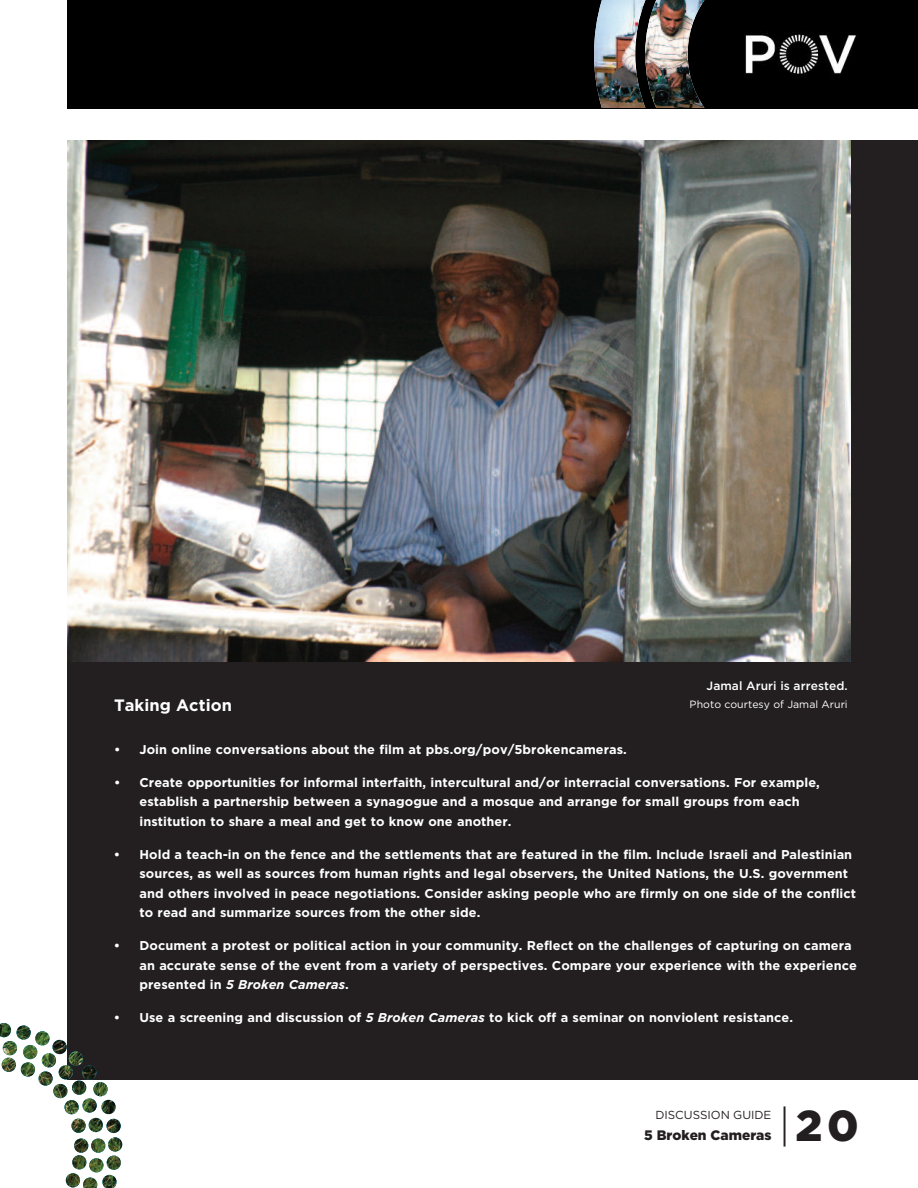
<style>
.page{position:relative;width:918px;height:1188px;background:#fff}
.page>*{position:absolute;margin:0;border:0;box-sizing:border-box;transform-origin:0 0}
.t1{font:900 43.35px "Gotham";color:#231f20}
.t2{font:700 16.5px "Gotham";letter-spacing:.005em;color:#fff}
.t3{font:900 13.65px "Gotham";color:#231f20}
.t4{font:700 12.75px/19.5px "Gotham";letter-spacing:.005em;color:#fff}
.t5{font:500 12px "Gotham";letter-spacing:.005em;color:#fff}
.t6{font:11.7px "Gotham";color:#231f20}
.t7{font:10.5px "Gotham";letter-spacing:.005em;color:#fff}
.s1{font-style:italic}
.s2{font-weight:300}
</style>
<div class="page">
<div style="left:68px;top:140px;width:850px;height:940px;background:#231f20"></div>
<div style="left:68px;top:0;width:850px;height:108px;background:#000"></div>
<img style="left:745px;top:33px;width:112px;height:43px">
<img style="left:594px;top:0;width:110px;height:108px">
<img style="left:68px;top:140px;width:782px;height:521px">
<svg style="left:65px;top:1086px;width:57px;height:102px"></svg>
<img style="left:0;top:1023px;width:107px;height:110px">
<p class="t5" style="left:707px;top:679px;width:143px">Jamal Aruri is arrested.</p>
<p class="t7" style="left:690px;top:698px;width:160px">Photo courtesy of Jamal Aruri</p>
<p class="t2" style="left:114px;top:696px;width:120px">Taking Action</p>
<p class="t4" style="left:114px;top:739px;width:514px">• Join online conversations about the film at pbs.org/pov/5brokencameras.</p>
<p class="t4" style="left:139px;top:772px;width:682px;text-indent:-25px">• Create opportunities for informal interfaith, intercultural and/or interracial conversations. For example, establish a partnership between a synagogue and a mosque and arrange for small groups from each institution to share a meal and get to know one another.</p>
<p class="t4" style="left:139px;top:844px;width:718px;text-indent:-25px">• Hold a teach-in on the fence and the settlements that are featured in the film. Include Israeli and Palestinian sources, as well as sources from human rights and legal observers, the United Nations, the U.S. government and others involved in peace negotiations. Consider asking people who are firmly on one side of the conflict to read and summarize sources from the other side.</p>
<p class="t4" style="left:139px;top:936px;width:719px;text-indent:-25px">• Document a protest or political action in your community. Reflect on the challenges of capturing on camera an accurate sense of the event from a variety of perspectives. Compare your experience with the experience presented in <span class="s1">5 Broken Cameras</span>.</p>
<p class="t4" style="left:114px;top:1008px;width:681px">• Use a screening and discussion of <span class="s1">5 Broken Cameras</span> to kick off a seminar on nonviolent resistance.</p>
<p class="t6" style="left:655px;top:1108px;width:117px">DISCUSSION GUIDE</p>
<p class="t3" style="left:644px;top:1127px;width:129px">5 Broken Cameras</p>
<h1 class="t1" style="left:779px;top:1100px;width:82px"><span class="s2">|</span>20</h1>
</div>
